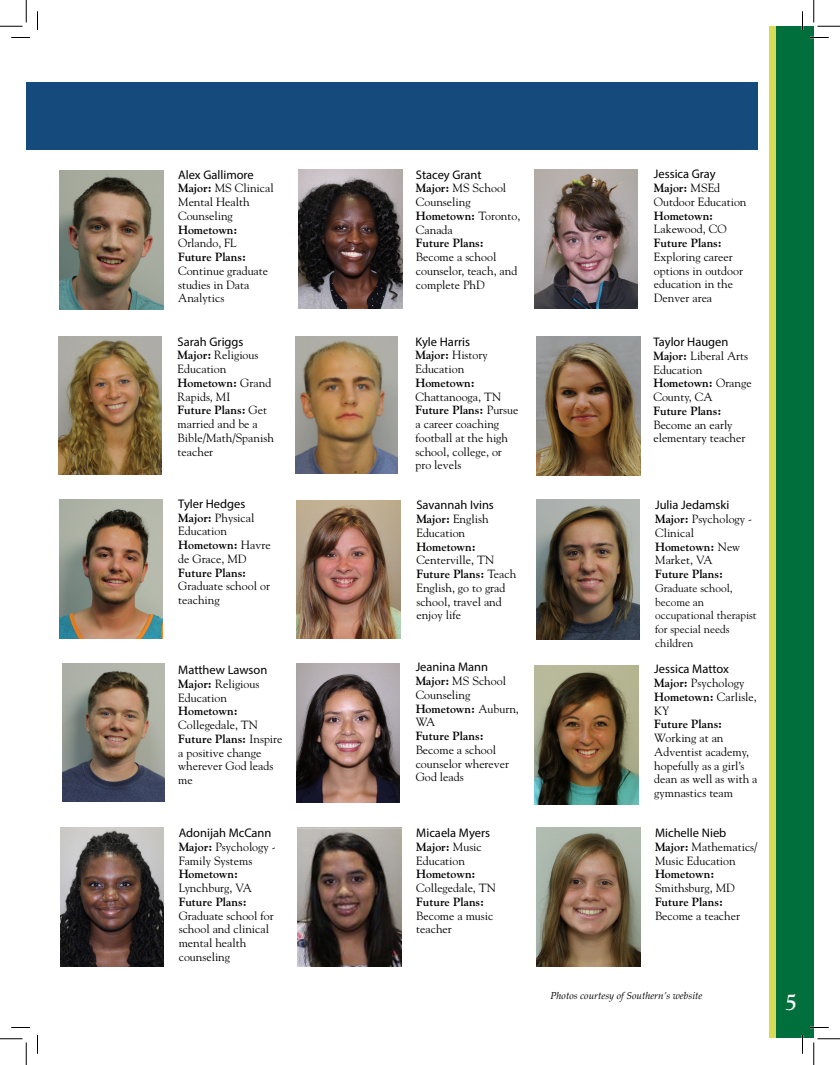
<style>
.page{position:relative;width:840px;height:1065px;background:#fff}
.page>*{position:absolute;margin:0;border:0;box-sizing:border-box;transform-origin:0 0}
.t1{font:700 22.5px "Goudy Std";color:#fff}
.t2{font:12.5px "Myriad Pro";color:#000}
.t3{font:11.88px/13.8px "Goudy Std";color:#000}
.t4{font:700 11.88px "Goudy Std";color:#000}
.t5{font:11.25px/13.8px "Goudy Std";color:#000}
.t6{font:italic 10px "Palatino Linotype";color:#000}
.s1{font-weight:700}
</style>
<div class="page">
<div style="left:770px;top:26px;width:37px;height:1012px;background:#d9da55"></div>
<div style="left:776px;top:26px;width:38px;height:1012px;background:#006f3c"></div>
<div style="left:26px;top:82px;width:732px;height:68px;background:#144a7c"></div>
<img style="left:59px;top:336px;width:102px;height:139px">
<img style="left:536px;top:336px;width:104px;height:139px">
<img style="left:59px;top:170px;width:104px;height:140px">
<img style="left:299px;top:170px;width:104px;height:139px">
<img style="left:295px;top:336px;width:103px;height:138px">
<img style="left:534px;top:169px;width:103px;height:139px">
<img style="left:59px;top:500px;width:103px;height:139px">
<img style="left:296px;top:500px;width:105px;height:139px">
<img style="left:536px;top:500px;width:103px;height:139px">
<img style="left:62px;top:664px;width:103px;height:137px">
<img style="left:297px;top:663px;width:103px;height:140px">
<img style="left:534px;top:665px;width:104px;height:140px">
<img style="left:60px;top:828px;width:104px;height:139px">
<img style="left:298px;top:828px;width:103px;height:139px">
<img style="left:536px;top:828px;width:104px;height:139px">
<svg style="left:11px;top:37px;width:19px;height:1px"></svg>
<svg style="left:810px;top:37px;width:19px;height:1px"></svg>
<svg style="left:11px;top:1027px;width:19px;height:1px"></svg>
<svg style="left:810px;top:1027px;width:19px;height:1px"></svg>
<svg style="left:37px;top:11px;width:1px;height:19px"></svg>
<svg style="left:37px;top:1035px;width:1px;height:19px"></svg>
<svg style="left:802px;top:11px;width:1px;height:19px"></svg>
<svg style="left:802px;top:1035px;width:1px;height:19px"></svg>
<svg style="left:0;top:0;width:27px;height:27px"></svg>
<svg style="left:0;top:1039px;width:27px;height:26px"></svg>
<svg style="left:814px;top:0;width:26px;height:27px"></svg>
<svg style="left:814px;top:1039px;width:26px;height:26px"></svg>
<p class="t2" style="left:178px;top:167px;width:77px">Alex Gallimore</p>
<p class="t3" style="left:178px;top:181px;width:97px"><span class="s1">Major:</span> MS Clinical<br>Mental Health<br>Counseling</p>
<p class="t4" style="left:178px;top:222px;width:61px">Hometown:</p>
<p class="t3" style="left:178px;top:236px;width:60px">Orlando, FL</p>
<p class="t4" style="left:178px;top:250px;width:69px">Future Plans:</p>
<p class="t3" style="left:178px;top:264px;width:92px">Continue graduate studies in Data<br>Analytics</p>
<p class="t2" style="left:178px;top:334px;width:67px">Sarah Griggs</p>
<p class="t3" style="left:178px;top:348px;width:98px"><span class="s1">Major:</span> Religious<br>Education<br><span class="s1">Hometown:</span> Grand<br>Rapids, MI<br><span class="s1">Future Plans:</span> Get married and be a<br>Bible/Math/Spanish teacher</p>
<p class="t2" style="left:178px;top:496px;width:69px">Tyler Hedges</p>
<p class="t3" style="left:178px;top:511px;width:94px"><span class="s1">Major:</span> Physical<br>Education<br><span class="s1">Hometown:</span> Havre de Grace, MD</p>
<p class="t4" style="left:178px;top:566px;width:69px">Future Plans:</p>
<p class="t3" style="left:178px;top:579px;width:93px">Graduate school or teaching</p>
<p class="t2" style="left:178px;top:662px;width:91px">Matthew Lawson</p>
<p class="t3" style="left:178px;top:677px;width:83px"><span class="s1">Major:</span> Religious<br>Education</p>
<p class="t4" style="left:178px;top:704px;width:61px">Hometown:</p>
<p class="t3" style="left:178px;top:718px;width:106px">Collegedale, TN<br><span class="s1">Future Plans:</span> Inspire a positive change wherever God leads me</p>
<p class="t2" style="left:179px;top:825px;width:94px">Adonijah McCann</p>
<p class="t3" style="left:179px;top:840px;width:98px"><span class="s1">Major:</span> Psychology -<br>Family Systems</p>
<p class="t4" style="left:179px;top:867px;width:61px">Hometown:</p>
<p class="t3" style="left:179px;top:881px;width:75px">Lynchburg, VA</p>
<p class="t4" style="left:179px;top:895px;width:69px">Future Plans:</p>
<p class="t3" style="left:179px;top:908px;width:96px">Graduate school for school and clinical mental health counseling</p>
<p class="t2" style="left:416px;top:167px;width:67px">Stacey Grant</p>
<p class="t3" style="left:416px;top:181px;width:106px"><span class="s1">Major:</span> MS School<br>Counseling<br><span class="s1">Hometown:</span> Toronto,<br>Canada</p>
<p class="t4" style="left:416px;top:236px;width:69px">Future Plans:</p>
<p class="t3" style="left:416px;top:250px;width:103px">Become a school counselor, teach, and complete PhD</p>
<p class="t2" style="left:415px;top:334px;width:56px">Kyle Harris</p>
<p class="t3" style="left:415px;top:348px;width:74px"><span class="s1">Major:</span> History<br>Education</p>
<p class="t4" style="left:415px;top:376px;width:61px">Hometown:</p>
<p class="t3" style="left:415px;top:390px;width:104px">Chattanooga, TN<br><span class="s1">Future Plans:</span> Pursue a career coaching football at the high school, college, or pro levels</p>
<p class="t2" style="left:416px;top:498px;width:79px">Savannah Ivins</p>
<p class="t3" style="left:416px;top:512px;width:74px"><span class="s1">Major:</span> English<br>Education</p>
<p class="t4" style="left:416px;top:540px;width:61px">Hometown:</p>
<p class="t3" style="left:416px;top:553px;width:101px">Centerville, TN<br><span class="s1">Future Plans:</span> Teach<br>English, go to grad school, travel and enjoy life</p>
<p class="t2" style="left:416px;top:660px;width:74px">Jeanina Mann</p>
<p class="t3" style="left:416px;top:674px;width:105px"><span class="s1">Major:</span> MS School<br>Counseling<br><span class="s1">Hometown:</span> Auburn,<br>WA</p>
<p class="t4" style="left:416px;top:729px;width:69px">Future Plans:</p>
<p class="t3" style="left:416px;top:743px;width:95px">Become a school counselor wherever<br>God leads</p>
<p class="t2" style="left:416px;top:825px;width:75px">Micaela Myers</p>
<p class="t3" style="left:416px;top:840px;width:67px"><span class="s1">Major:</span> Music<br>Education</p>
<p class="t4" style="left:416px;top:867px;width:61px">Hometown:</p>
<p class="t3" style="left:416px;top:881px;width:81px">Collegedale, TN</p>
<p class="t4" style="left:416px;top:895px;width:69px">Future Plans:</p>
<p class="t3" style="left:416px;top:908px;width:79px">Become a music teacher</p>
<p class="t2" style="left:654px;top:166px;width:63px">Jessica Gray</p>
<p class="t3" style="left:654px;top:181px;width:94px"><span class="s1">Major:</span> MSEd<br>Outdoor Education</p>
<p class="t4" style="left:654px;top:208px;width:61px">Hometown:</p>
<p class="t3" style="left:654px;top:222px;width:74px">Lakewood, CO</p>
<p class="t4" style="left:654px;top:236px;width:69px">Future Plans:</p>
<p class="t3" style="left:654px;top:250px;width:91px">Exploring career options in outdoor education in the<br>Denver area</p>
<p class="t2" style="left:653px;top:334px;width:77px">Taylor Haugen</p>
<p class="t3" style="left:653px;top:349px;width:100px"><span class="s1">Major:</span> Liberal Arts<br>Education<br><span class="s1">Hometown:</span> Orange<br>County, CA</p>
<p class="t4" style="left:653px;top:404px;width:69px">Future Plans:</p>
<p class="t3" style="left:653px;top:417px;width:93px">Become an early elementary teacher</p>
<p class="t2" style="left:655px;top:497px;width:76px">Julia Jedamski</p>
<p class="t3" style="left:655px;top:512px;width:98px"><span class="s1">Major:</span> Psychology -<br>Clinical<br><span class="s1">Hometown:</span> New<br>Market, VA</p>
<p class="t4" style="left:655px;top:567px;width:69px">Future Plans:</p>
<p class="t5" style="left:655px;top:581px;width:103px">Graduate school, become an occupational therapist for special needs children</p>
<p class="t2" style="left:654px;top:661px;width:76px">Jessica Mattox</p>
<p class="t3" style="left:654px;top:676px;width:104px"><span class="s1">Major:</span> Psychology<br><span class="s1">Hometown:</span> Carlisle,<br>KY</p>
<p class="t4" style="left:654px;top:717px;width:69px">Future Plans:</p>
<p class="t3" style="left:654px;top:731px;width:105px">Working at an<br>Adventist academy, hopefully as a girl’s dean as well as with a gymnastics team</p>
<p class="t2" style="left:655px;top:825px;width:73px">Michelle Nieb</p>
<p class="t3" style="left:655px;top:840px;width:104px"><span class="s1">Major:</span> Mathematics/<br>Music Education</p>
<p class="t4" style="left:655px;top:867px;width:61px">Hometown:</p>
<p class="t3" style="left:655px;top:881px;width:81px">Smithsburg, MD</p>
<p class="t4" style="left:655px;top:895px;width:69px">Future Plans:</p>
<p class="t3" style="left:655px;top:908px;width:87px">Become a teacher</p>
<p class="t6" style="left:550px;top:988px;width:153px">Photos courtesy of Southern’s website</p>
<h1 class="t1" style="left:785px;top:989px;width:14px">5</h1>
</div>
